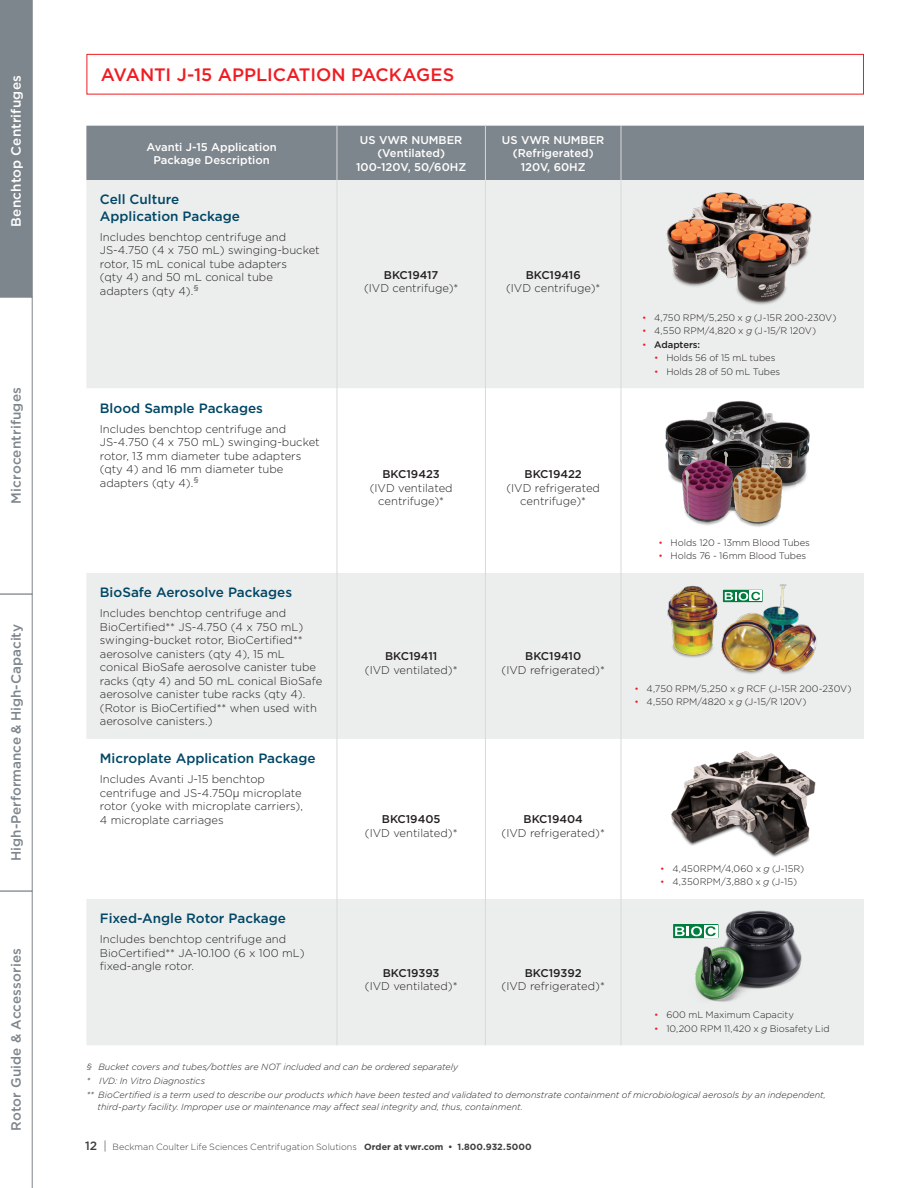
<style>
.page{position:relative;width:918px;height:1188px;background:#fff}
.page>*{position:absolute;margin:0;border:0;box-sizing:border-box;transform-origin:0 0}
.Specifications{font:500 18px "Gotham";color:#ee1d23}
.t1{font:500 13.5px/16.2px "Gotham";color:#004665}
.t2{font:500 13.5px "Gotham";letter-spacing:.005em;color:#7e868d}
.t3{font:500 13.5px "Gotham";letter-spacing:.01em;color:#fff}
.t4{font:300 11.25px/13.5px "Gotham";color:#231f20;text-align:center}
.t5{font:500 11.25px/13.5px "Gotham";color:#fff;text-align:center}
.t6{font:300 9.45px "Gotham";color:#231f20}
.t7{font:500 9.45px "Gotham";color:#231f20}
.t8{font:italic 300 9px/12px "Gotham";color:#231f20}
.t9{font:300 9px "Gotham";color:#3e3e3f}
.t10{font:italic 300 9px "Gotham";color:#231f20;scale:.95 1}
.s1{font-weight:500}
.s2{font-family:"Noto Sans"}
.s3{color:#ee1d23}
.s4{font-style:italic}
.s5{font-weight:300;color:#ee1d23}
.s6{font-weight:500;font-size:12px}
.s7{font-size:12px}
.s8{font-weight:700}
</style>
<div class="page">
<div style="left:87px;top:54px;width:777px;height:40px;border:1px solid #ee1d23"></div>
<div style="left:86px;top:126px;width:778px;height:54px;background:#7e868d"></div>
<div style="left:86px;top:180px;width:778px;height:865px;background:#eceeed"></div>
<svg style="left:86px;top:388px;width:778px;height:511px"></svg>
<hr style="left:337px;top:126px;width:1px;height:54px;background:#d8d8da">
<hr style="left:485px;top:126px;width:1px;height:54px;background:#d8d8da">
<hr style="left:621px;top:126px;width:1px;height:54px;background:#d8d8da">
<hr style="left:337px;top:180px;width:1px;height:208px;background:#d8d8da">
<hr style="left:485px;top:180px;width:1px;height:208px;background:#d8d8da">
<hr style="left:621px;top:180px;width:1px;height:208px;background:#d8d8da">
<hr style="left:337px;top:388px;width:1px;height:185px;background:#d8d8da">
<hr style="left:485px;top:388px;width:1px;height:185px;background:#d8d8da">
<hr style="left:621px;top:388px;width:1px;height:185px;background:#d8d8da">
<hr style="left:337px;top:573px;width:1px;height:166px;background:#d8d8da">
<hr style="left:485px;top:573px;width:1px;height:166px;background:#d8d8da">
<hr style="left:621px;top:573px;width:1px;height:166px;background:#d8d8da">
<hr style="left:337px;top:739px;width:1px;height:160px;background:#d8d8da">
<hr style="left:485px;top:739px;width:1px;height:160px;background:#d8d8da">
<hr style="left:621px;top:739px;width:1px;height:160px;background:#d8d8da">
<hr style="left:337px;top:899px;width:1px;height:146px;background:#d8d8da">
<hr style="left:485px;top:899px;width:1px;height:146px;background:#d8d8da">
<hr style="left:621px;top:899px;width:1px;height:146px;background:#d8d8da">
<img style="left:665px;top:191px;width:147px;height:119px">
<img style="left:659px;top:399px;width:160px;height:131px">
<img style="left:677px;top:434px;width:109px;height:100px">
<img style="left:665px;top:584px;width:156px;height:98px">
<svg style="left:723px;top:590px;width:40px;height:12px"></svg>
<svg style="left:724px;top:591px;width:26px;height:10px"></svg>
<div style="left:750px;top:591px;width:12px;height:10px;background:#fff"></div>
<svg style="left:725px;top:592px;width:35px;height:9px"></svg>
<img style="left:667px;top:750px;width:156px;height:110px">
<img style="left:687px;top:910px;width:121px;height:96px">
<div style="left:673px;top:924px;width:45px;height:14px;background:#007e3d"></div>
<div style="left:704px;top:925px;width:14px;height:12px;background:#fff"></div>
<svg style="left:675px;top:926px;width:41px;height:10px"></svg>
<svg style="left:0;top:0;width:32px;height:1188px"></svg>
<p class="t3" style="left:7px;top:227px;width:153px;rotate:-90deg">Benchtop Centrifuges</p>
<p class="t2" style="left:7px;top:504px;width:118px;rotate:-90deg">Microcentrifuges</p>
<p class="t2" style="left:7px;top:861px;width:238px;rotate:-90deg">High-Performance &amp; High-Capacity</p>
<p class="t2" style="left:7px;top:1131px;width:185px;rotate:-90deg">Rotor Guide &amp; Accessories</p>
<p class="Specifications" style="left:101px;top:63px;width:355px">AVANTI J-15 APPLICATION PACKAGES</p>
<p class="t5" style="left:147px;top:140px;width:132px">Avanti J-15 Application<br>Package Description</p>
<p class="t5" style="left:356px;top:133px;width:112px">US VWR NUMBER (Ventilated)<br>100-120V, 50/60HZ</p>
<p class="t5" style="left:502px;top:133px;width:104px">US VWR NUMBER (Refrigerated)<br>120V, 60HZ</p>
<p class="t1" style="left:100px;top:191px;width:142px">Cell Culture<br>Application Package</p>
<p class="t4" style="left:100px;top:230px;width:221px;text-align:left">Includes benchtop centrifuge and<br>JS-4.750 (4 x 750 mL) swinging-bucket rotor, 15 mL conical tube adapters<br>(qty 4) and 50 mL conical tube adapters (qty 4).<sup>§</sup></p>
<p class="t4" style="left:364px;top:268px;width:96px"><span class="s1">BKC19417<br></span>(IVD centrifuge)*</p>
<p class="t4" style="left:506px;top:268px;width:96px"><span class="s1">BKC19416<br></span>(IVD centrifuge)*</p>
<p class="t1" style="left:100px;top:400px;width:165px">Blood Sample Packages</p>
<p class="t4" style="left:100px;top:422px;width:221px;text-align:left">Includes benchtop centrifuge and<br>JS-4.750 (4 x 750 mL) swinging-bucket rotor, 13 mm diameter tube adapters (qty 4) and 16 mm diameter tube adapters (qty 4).<sup>§</sup></p>
<p class="t1" style="left:100px;top:584px;width:194px">BioSafe Aerosolve Packages</p>
<p class="t4" style="left:100px;top:606px;width:224px;text-align:left">Includes benchtop centrifuge and BioCertified** JS-4.750 (4 x 750 mL) swinging-bucket rotor, BioCertified** aerosolve canisters (qty 4), 15 mL conical BioSafe aerosolve canister tube racks (qty 4) and 50 mL conical BioSafe aerosolve canister tube racks (qty 4). (Rotor is BioCertified** when used with aerosolve canisters.)</p>
<p class="t1" style="left:100px;top:750px;width:217px">Microplate Application Package</p>
<p class="t4" style="left:100px;top:772px;width:205px;text-align:left">Includes Avanti J-15 benchtop centrifuge and JS-4.750<span class="s2">μ</span> microplate rotor (yoke with microplate carriers), 4 microplate carriages</p>
<p class="t1" style="left:100px;top:910px;width:188px">Fixed-Angle Rotor Package</p>
<p class="t4" style="left:100px;top:932px;width:206px;text-align:left">Includes benchtop centrifuge and<br>BioCertified** JA-10.100 (6 x 100 mL) fixed-angle rotor.</p>
<p class="t4" style="left:370px;top:467px;width:85px"><span class="s1">BKC19423 </span>(IVD ventilated centrifuge)*</p>
<p class="t4" style="left:506px;top:467px;width:95px"><span class="s1">BKC19422<br></span>(IVD refrigerated centrifuge)*</p>
<p class="t4" style="left:365px;top:649px;width:94px"><span class="s1">BKC19411<br></span>(IVD ventilated)*</p>
<p class="t4" style="left:502px;top:649px;width:105px"><span class="s1">BKC19410<br></span>(IVD refrigerated)*</p>
<p class="t4" style="left:365px;top:812px;width:94px"><span class="s1">BKC19405<br></span>(IVD ventilated)*</p>
<p class="t4" style="left:502px;top:812px;width:105px"><span class="s1">BKC19404<br></span>(IVD refrigerated)*</p>
<p class="t4" style="left:365px;top:966px;width:94px"><span class="s1">BKC19393<br></span>(IVD ventilated)*</p>
<p class="t4" style="left:502px;top:966px;width:105px"><span class="s1">BKC19392<br></span>(IVD refrigerated)*</p>
<p class="t6" style="left:642px;top:312px;width:196px"><span class="s3">•</span> 4,750 RPM/5,250 x <span class="s4">g</span> (J-15R 200-230V)</p>
<p class="t6" style="left:642px;top:325px;width:176px"><span class="s3">•</span> 4,550 RPM/4,820 x <span class="s4">g</span> (J-15/R 120V)</p>
<p class="t7" style="left:642px;top:338px;width:60px"><span class="s5">•</span> Adapters:</p>
<p class="t6" style="left:654px;top:352px;width:123px"><span class="s3">•</span> Holds 56 of 15 mL tubes</p>
<p class="t6" style="left:654px;top:366px;width:128px"><span class="s3">•</span> Holds 28 of 50 mL Tubes</p>
<p class="t6" style="left:658px;top:537px;width:153px"><span class="s3">•</span> Holds 120 - 13mm Blood Tubes</p>
<p class="t6" style="left:658px;top:550px;width:149px"><span class="s3">•</span> Holds 76 - 16mm Blood Tubes</p>
<p class="t6" style="left:635px;top:683px;width:218px"><span class="s3">•</span> 4,750 RPM/5,250 x <span class="s4">g</span> RCF (J-15R 200-230V)</p>
<p class="t6" style="left:635px;top:696px;width:173px"><span class="s3">•</span> 4,550 RPM/4820 x <span class="s4">g</span> (J-15/R 120V)</p>
<p class="t6" style="left:660px;top:863px;width:145px"><span class="s3">•</span> 4,450RPM/4,060 x <span class="s4">g</span> (J-15R)</p>
<p class="t6" style="left:660px;top:876px;width:138px"><span class="s3">•</span> 4,350RPM/3,880 x <span class="s4">g</span> (J-15)</p>
<p class="t6" style="left:654px;top:1009px;width:141px"><span class="s3">•</span> 600 mL Maximum Capacity</p>
<p class="t6" style="left:654px;top:1023px;width:177px"><span class="s3">•</span> 10,200 RPM 11,420 x <span class="s4">g</span> Biosafety Lid</p>
<p class="t10" style="left:86px;top:1061px;width:393px">§ Bucket covers and tubes/bottles are NOT included and can be ordered separately</p>
<p class="t8" style="left:86px;top:1074px;width:120px">* IVD: In Vitro Diagnostics</p>
<p class="t8" style="left:98px;top:1089px;width:730px;text-indent:-11px">** BioCertified is a term used to describe our products which have been tested and validated to demonstrate containment of microbiological aerosols by an independent, third-party facility. Improper use or maintenance may affect seal integrity and, thus, containment.</p>
<p class="t9" style="left:85px;top:1141px;width:448px"><span class="s6">12</span> <span class="s7">|</span> Beckman Coulter Life Sciences Centrifugation Solutions <span class="s8">Order at vwr.com • 1.800.932.5000</span></p>
</div>
